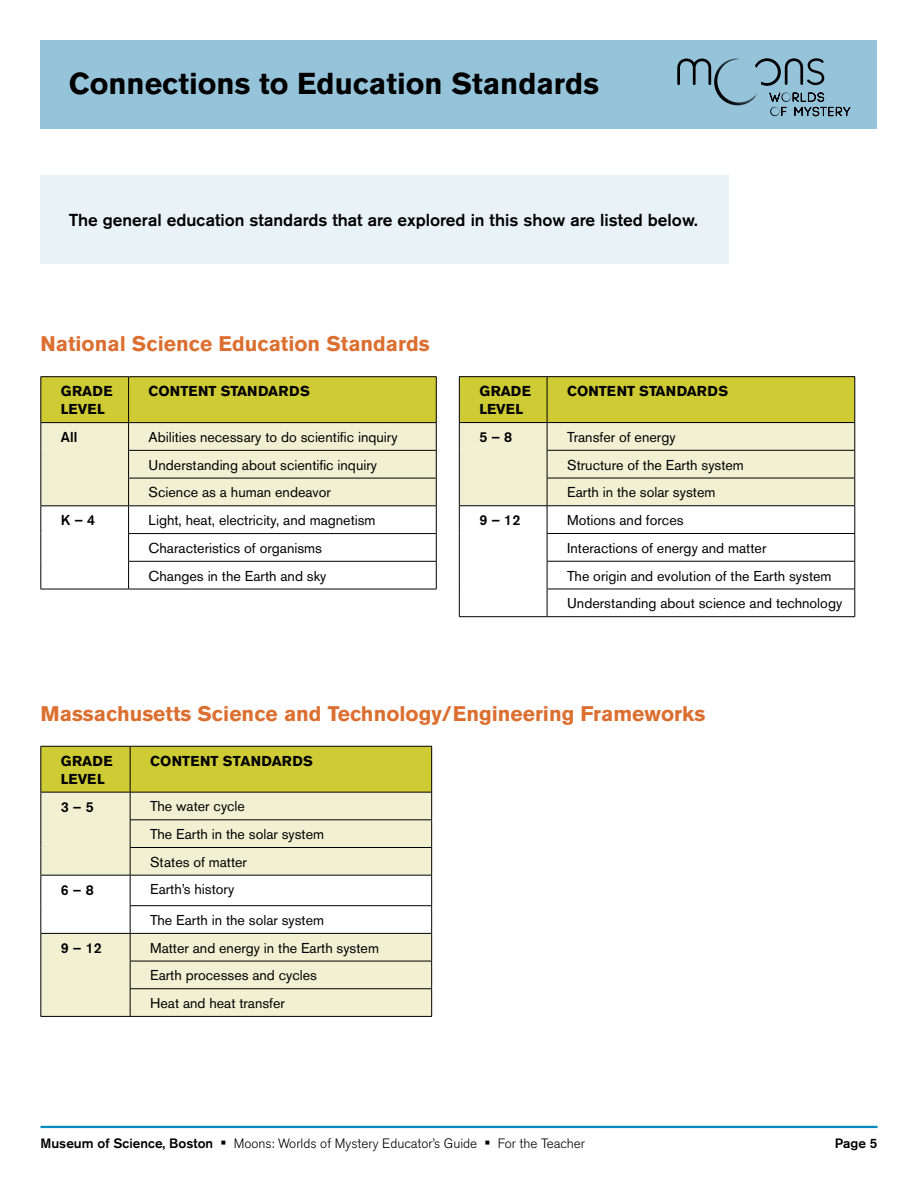
<style>
.page{position:relative;width:918px;height:1188px;background:#fff}
.page>*{position:absolute;margin:0;border:0;box-sizing:border-box;transform-origin:0 0}
.t1{font:700 30px "Akzidenz Grotesk BE";color:#000}
.t2{font:700 21px "Akzidenz Grotesk BE";color:#dc6f30}
.t3{font:500 17.25px "Akzidenz Grotesk BE";color:#000}
.t4{font:14.25px/27.8px "Akzidenz Grotesk BE";color:#000}
.t5{font:700 14.25px/18.1px "Akzidenz Grotesk BE";letter-spacing:.015em;color:#000}
.t6{font:500 14.25px "Akzidenz Grotesk BE";color:#000}
.t7{font:300 13.5px "Akzidenz Grotesk BE";color:#000}
.t8{font:500 13.5px "Akzidenz Grotesk BE";color:#000}
.s1{font-weight:500}
.s2{font-size:18px}
</style>
<div class="page">
<hr style="left:40px;top:1126px;width:838px;height:2px;background:#008bbf">
<div style="left:40px;top:40px;width:838px;height:89px;background:#95c4da"></div>
<div style="left:40px;top:176px;width:689px;height:88px;background:#e9f2f7"></div>
<hr style="left:40px;top:376px;width:89px;height:1px;background:#000">
<hr style="left:129px;top:376px;width:308px;height:1px;background:#000">
<svg style="left:40px;top:377px;width:397px;height:212px"></svg>
<hr style="left:40px;top:589px;width:89px;height:1px;background:#000">
<hr style="left:129px;top:589px;width:308px;height:1px;background:#000">
<svg style="left:42px;top:876px;width:389px;height:140px;background:#f0f0d6"></svg>
<div style="left:130px;top:875px;width:302px;height:31px;background:#fff"></div>
<div style="left:130px;top:906px;width:302px;height:27px;background:#fff"></div>
<hr style="left:40px;top:746px;width:90px;height:1px;background:#000">
<hr style="left:40px;top:792px;width:90px;height:1px;background:#000">
<svg style="left:41px;top:746px;width:391px;height:129px;background:#dddb94"></svg>
<hr style="left:40px;top:875px;width:90px;height:1px;background:#000">
<hr style="left:41px;top:875px;width:1px;height:31px;background:#000">
<hr style="left:130px;top:875px;width:302px;height:1px;background:#000">
<hr style="left:130px;top:875px;width:1px;height:30px;background:#000">
<hr style="left:431px;top:875px;width:1px;height:30px;background:#000">
<hr style="left:130px;top:905px;width:302px;height:1px;background:#000">
<hr style="left:40px;top:933px;width:90px;height:1px;background:#000">
<hr style="left:130px;top:933px;width:302px;height:1px;background:#000">
<hr style="left:130px;top:961px;width:302px;height:1px;background:#000">
<svg style="left:41px;top:906px;width:1px;height:110px"></svg>
<hr style="left:130px;top:988px;width:302px;height:1px;background:#000">
<svg style="left:130px;top:906px;width:1px;height:110px"></svg>
<svg style="left:431px;top:906px;width:1px;height:110px"></svg>
<hr style="left:40px;top:1016px;width:90px;height:1px;background:#000">
<hr style="left:130px;top:1016px;width:302px;height:1px;background:#000">
<hr style="left:459px;top:376px;width:88px;height:1px;background:#000">
<hr style="left:547px;top:376px;width:308px;height:1px;background:#000">
<svg style="left:459px;top:377px;width:396px;height:239px"></svg>
<hr style="left:459px;top:616px;width:88px;height:1px;background:#000">
<hr style="left:547px;top:616px;width:308px;height:1px;background:#000">
<svg style="left:677px;top:58px;width:173px;height:58px"></svg>
<h1 class="t1" style="left:69px;top:67px;width:532px">Connections to Education Standards</h1>
<p class="t3" style="left:69px;top:210px;width:631px">The general education standards that are explored in this show are listed below.</p>
<h2 class="t2" style="left:40px;top:331px;width:391px">National Science Education Standards</h2>
<p class="t5" style="left:61px;top:382px;width:53px">Grade level</p>
<p class="t5" style="left:149px;top:382px;width:163px">Content standards</p>
<p class="t6" style="left:61px;top:428px;width:18px">All</p>
<p class="t4" style="left:149px;top:423px;width:250px">Abilities necessary to do scientific inquiry<br>Understanding about scientific inquiry<br>Science as a human endeavor</p>
<p class="t6" style="left:61px;top:512px;width:36px">K – 4</p>
<p class="t4" style="left:149px;top:506px;width:228px">Light, heat, electricity, and magnetism<br>Characteristics of organisms<br>Changes in the Earth and sky</p>
<p class="t5" style="left:479px;top:382px;width:53px">Grade level</p>
<p class="t5" style="left:567px;top:382px;width:163px">Content standards</p>
<p class="t6" style="left:479px;top:428px;width:34px">5 – 8</p>
<p class="t4" style="left:567px;top:423px;width:178px">Transfer of energy<br>Structure of the Earth system<br>Earth in the solar system</p>
<p class="t6" style="left:479px;top:512px;width:42px">9 – 12</p>
<p class="t4" style="left:567px;top:506px;width:277px">Motions and forces<br>Interactions of energy and matter<br>The origin and evolution of the Earth system Understanding about science and technology</p>
<h2 class="t2" style="left:40px;top:701px;width:666px">Massachusetts Science and Technology/Engineering Frameworks</h2>
<p class="t5" style="left:61px;top:752px;width:53px">Grade level</p>
<p class="t5" style="left:150px;top:752px;width:164px">Content standards</p>
<p class="t6" style="left:61px;top:798px;width:34px">3 – 5</p>
<p class="t4" style="left:150px;top:793px;width:176px">The water cycle<br>The Earth in the solar system<br>States of matter</p>
<p class="t6" style="left:61px;top:881px;width:34px">6 – 8</p>
<p class="t4" style="left:150px;top:874px;width:176px;line-height:30.6px">Earth’s history<br>The Earth in the solar system</p>
<p class="t6" style="left:61px;top:939px;width:42px">9 – 12</p>
<p class="t4" style="left:150px;top:934px;width:230px">Matter and energy in the Earth system<br>Earth processes and cycles<br>Heat and heat transfer</p>
<p class="t7" style="left:40px;top:1135px;width:546px"><span class="s1">Museum of Science, Boston</span> <span class="s2">•</span> Moons: Worlds of Mystery Educator’s Guide <span class="s2">•</span> For the Teacher</p>
<p class="t8" style="left:835px;top:1135px;width:44px">Page 5</p>
</div>
